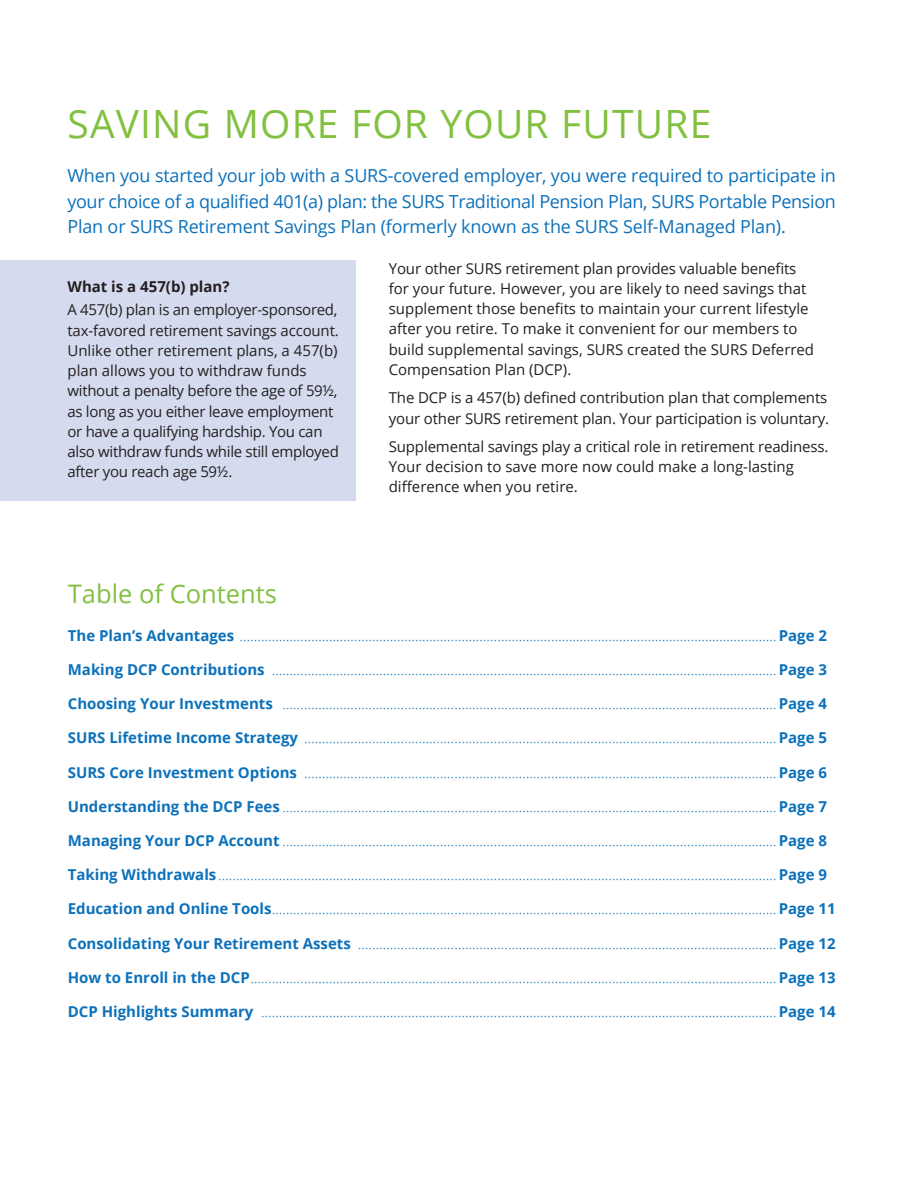
<style>
.page{position:relative;width:918px;height:1188px;background:#fff}
.page>*{position:absolute;margin:0;border:0;box-sizing:border-box;transform-origin:0 0}
.t1{font:39px "Open Sans";letter-spacing:.03em;color:#82c040}
.t2{font:25.5px "Open Sans";color:#82c040}
.t3{font:18px/25.5px "Open Sans";letter-spacing:-.01em;color:#0c71ba;text-align:justify}
.t4{font:300 15px "Open Sans";color:#0c71ba}
.t5{font:15px/20.2px "Open Sans";letter-spacing:-.01em;color:#241f1f}
.t6{font:700 15px "Open Sans";color:#0c71ba}
.t7{font:700 15px "Open Sans";color:#241f1f}
.s1{font-weight:700}
.s2{font-weight:300}
</style>
<div class="page">
<div style="left:0;top:261px;width:355px;height:240px;background:#d4dbef"></div>
<h1 class="t1" style="left:67px;top:97px;width:645px">SAVING MORE FOR YOUR FUTURE</h1>
<p class="t3" style="left:67px;top:162px;width:770px">When you started your job with a SURS-covered employer, you were required to participate in your choice of a qualified 401(a) plan: the SURS Traditional Pension Plan, SURS Portable Pension Plan or SURS Retirement Savings Plan (formerly known as the SURS Self-Managed Plan).</p>
<p class="t5" style="left:389px;top:258px;width:427px">Your other SURS retirement plan provides valuable benefits for your future. However, you are likely to need savings that supplement those benefits to maintain your current lifestyle after you retire. To make it convenient for our members to build supplemental savings, SURS created the SURS Deferred Compensation Plan (DCP).</p>
<p class="t5" style="left:389px;top:387px;width:442px">The DCP is a 457(b) defined contribution plan that complements your other SURS retirement plan. Your participation is voluntary.</p>
<p class="t5" style="left:389px;top:436px;width:441px">Supplemental savings play a critical role in retirement readiness.<br>Your decision to save more now could make a long-lasting difference when you retire.</p>
<p class="t7" style="left:68px;top:276px;width:164px">What is a 457(b) plan?</p>
<p class="t5" style="left:68px;top:299px;width:273px">A 457(b) plan is an employer-sponsored, tax-favored retirement savings account.<br>Unlike other retirement plans, a 457(b) plan allows you to withdraw funds without a penalty before the age of 59½, as long as you either leave employment or have a qualifying hardship. You can also withdraw funds while still employed after you reach age 59½.</p>
<h2 class="t2" style="left:68px;top:576px;width:211px">Table of Contents</h2>
<p class="t4" style="left:68px;top:625px;width:761px"><span class="s1">The Plan’s Advantages</span> …………………………………………………………………………………………………………………………………… <span class="s1">Page 2</span></p>
<p class="t4" style="left:68px;top:659px;width:761px"><span class="s1">Making DCP Contributions</span> …………………………………………………………………………………………………………………………… <span class="s1">Page 3</span></p>
<p class="t4" style="left:68px;top:694px;width:761px"><span class="s1">Choosing Your Investments</span> ………………………………………………………………………………………………………………………… <span class="s1">Page 4</span></p>
<p class="t4" style="left:68px;top:728px;width:761px"><span class="s1">SURS Lifetime Income Strategy</span> …………………………………………………………………………………………………………………… <span class="s1">Page 5</span></p>
<p class="t4" style="left:68px;top:762px;width:761px"><span class="s1">SURS Core Investment Options</span> …………………………………………………………………………………………………………………… <span class="s1">Page 6</span></p>
<p class="t4" style="left:68px;top:796px;width:761px"><span class="s1">Understanding the DCP Fees</span> ………………………………………………………………………………………………………………………… <span class="s1">Page 7</span></p>
<p class="t4" style="left:68px;top:830px;width:761px"><span class="s1">Managing Your DCP Account</span> ………………………………………………………………………………………………………………………… <span class="s1">Page 8</span></p>
<p class="t4" style="left:68px;top:865px;width:761px"><span class="s1">Taking Withdrawals</span>………………………………………………………………………………………………………………………………………… <span class="s1">Page 9</span></p>
<p class="t4" style="left:68px;top:899px;width:769px"><span class="s1">Education and Online Tools</span>…………………………………………………………………………………………………………………………… <span class="s1">Page 11</span></p>
<p class="t6" style="left:68px;top:933px;width:769px">Consolidating Your Retirement Assets <span class="s2">………………………………………………………………………………………………………</span> Page 12</p>
<p class="t4" style="left:68px;top:967px;width:769px"><span class="s1">How to Enroll in the DCP</span>………………………………………………………………………………………………………………………………… <span class="s1">Page 13</span></p>
<p class="t4" style="left:68px;top:1001px;width:769px"><span class="s1">DCP Highlights Summary</span> ……………………………………………………………………………………………………………………………… <span class="s1">Page 14</span></p>
</div>
